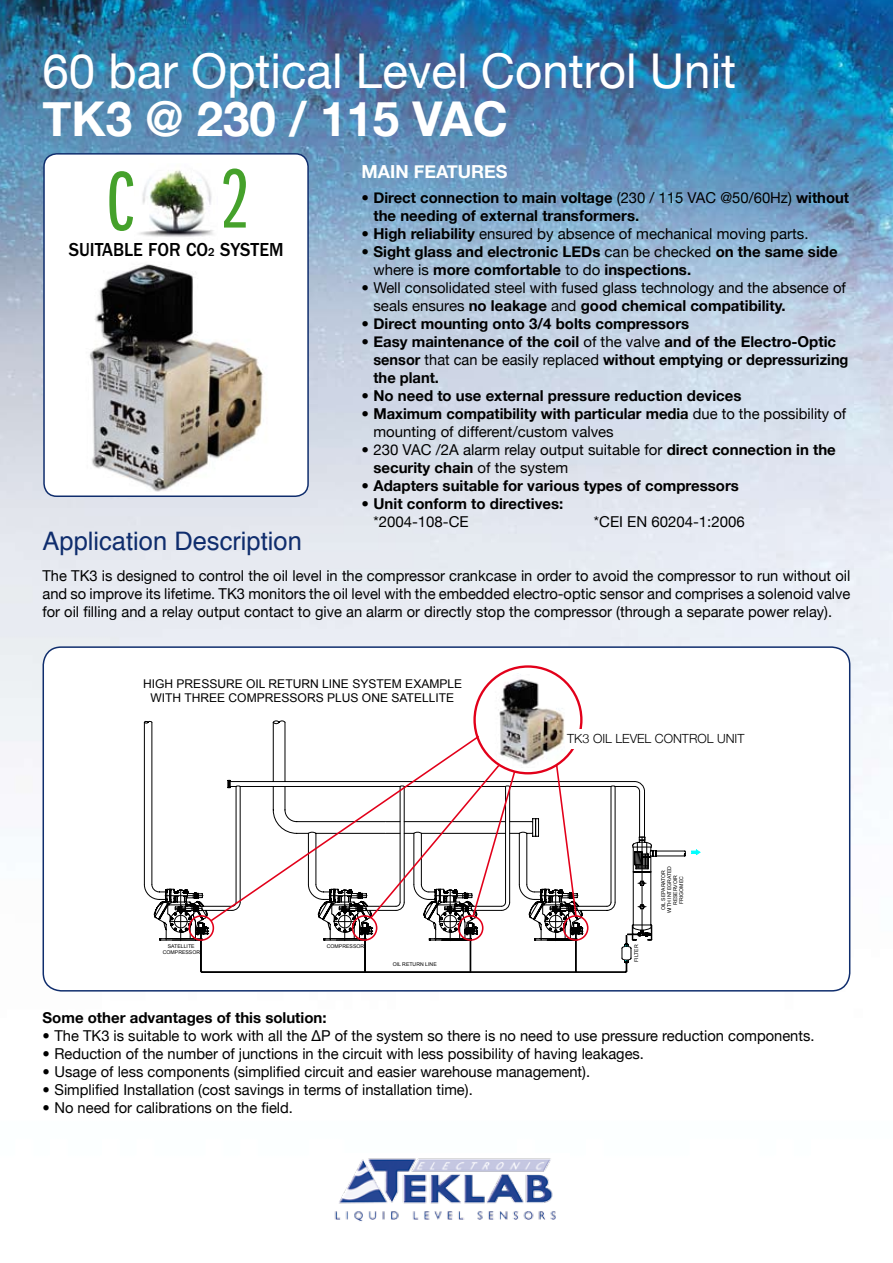
<style>
.page{position:relative;width:893px;height:1263px;background:#fff}
.page>*{position:absolute;margin:0;border:0;box-sizing:border-box;transform-origin:0 0}
.t1{font:48px "Helvetica Neue";color:#fff}
.t2{font:700 48px "Helvetica Neue";color:#fff}
.t3{font:25.5px "Helvetica";color:#0f2d6d}
.t4{font:500 19.5px "Franklin Gothic";color:#000;scale:.93 1}
.t5{font:700 18px "Helvetica Neue";color:#fff}
.t6{font:15px/18px "Helvetica Neue";color:#000}
.t7{font:700 15px/18px "Helvetica Neue";color:#000}
.t8{font:300 12.6px "Helvetica Neue";color:#000}
.t9{font:12px/13.8px "Arial";color:#000;text-align:center}
.t10{font:5.1px/5.8px "Arial";color:#000;text-align:center}
.s1{font-size:12px}
.s2{font-weight:400}
.s3{font-weight:700}
</style>
<div class="page">
<img style="left:0;top:0;width:893px;height:992px">
<img style="left:334px;top:1158px;width:222px;height:64px">
<div style="left:43px;top:647px;width:807px;height:344px;background:#fff;border-radius:18px"></div>
<div style="left:43px;top:646px;width:807px;height:345px;border:2px solid #0f2d6d;border-radius:18px"></div>
<img style="left:488px;top:674px;width:78px;height:89px">
<div style="left:565px;top:729px;width:27px;height:20px;background:#fff"></div>
<svg style="left:272px;top:734px;width:209px;height:29px"></svg>
<svg style="left:144px;top:763px;width:556px;height:210px"></svg>
<div style="left:44px;top:154px;width:264px;height:342px;background:#fff;border-radius:13px"></div>
<div style="left:43px;top:153px;width:266px;height:344px;border:2px solid #0f2d6d;border-radius:13px"></div>
<img style="left:89px;top:264px;width:174px;height:227px">
<img style="left:139px;top:170px;width:74px;height:67px">
<svg style="left:109px;top:171px;width:24px;height:60px"></svg>
<svg style="left:223px;top:168px;width:23px;height:60px"></svg>
<h1 class="t1" style="left:43px;top:43px;width:695px">60 bar Optical Level Control Unit</h1>
<h1 class="t2" style="left:43px;top:89px;width:467px">TK3 @ 230 / 115 VAC</h1>
<h3 class="t4" style="left:69px;top:239px;width:233px">SUITABLE FOR CO<span class="s1">2</span> SYSTEM</h3>
<h2 class="t3" style="left:43px;top:521px;width:261px">Application Description</h2>
<p class="t5" style="left:361px;top:160px;width:147px">Main Features</p>
<p class="t7" style="left:373px;top:189px;width:477px;text-indent:-12px"><span class="s2">•</span> Direct connection to main voltage <span class="s2">(230 / 115 VAC @50/60Hz)</span> without the needing of external transformers.</p>
<p class="t6" style="left:361px;top:225px;width:449px">• <span class="s3">High reliability</span> ensured by absence of mechanical moving parts.</p>
<p class="t7" style="left:373px;top:243px;width:466px;text-indent:-12px"><span class="s2">•</span> Sight glass and electronic LEDs <span class="s2">can be checked</span> on the same side <span class="s2">where is</span> more comfortable <span class="s2">to do</span> inspections.</p>
<p class="t6" style="left:373px;top:279px;width:474px;text-indent:-12px">• Well consolidated steel with fused glass technology and the absence of seals ensures <span class="s3">no leakage</span> and <span class="s3">good chemical compatibility.</span></p>
<p class="t7" style="left:361px;top:315px;width:329px"><span class="s2">•</span> Direct mounting onto 3/4 bolts compressors</p>
<p class="t7" style="left:373px;top:333px;width:477px;text-indent:-12px"><span class="s2">•</span> Easy maintenance of the coil <span class="s2">of the valve</span> and of the Electro-Optic sensor <span class="s2">that can be easily replaced</span> without emptying or depressurizing the plant.</p>
<p class="t7" style="left:361px;top:387px;width:382px"><span class="s2">•</span> No need to use external pressure reduction devices</p>
<p class="t6" style="left:373px;top:405px;width:474px;text-indent:-12px">• <span class="s3">Maximum compatibility with particular media</span> due to the possibility of mounting of different/custom valves</p>
<p class="t6" style="left:373px;top:441px;width:464px;text-indent:-12px">• 230 VAC /2A alarm relay output suitable for <span class="s3">direct connection in the security chain</span> of the system</p>
<p class="t7" style="left:361px;top:477px;width:379px"><span class="s2">•</span> Adapters suitable for various types of compressors</p>
<p class="t7" style="left:373px;top:495px;width:191px;text-indent:-12px"><span class="s2">•</span> Unit conform to directives: <span class="s2">*2004-108-CE</span></p>
<p class="t6" style="left:594px;top:513px;width:152px">*CEI EN 60204-1:2006</p>
<p class="t6" style="left:43px;top:566px;width:809px;text-align:justify">The TK3 is designed to control the oil level in the compressor crankcase in order to avoid the compressor to run without oil and so improve its lifetime. TK3 monitors the oil level with the embedded electro-optic sensor and comprises a solenoid valve for oil filling and a relay output contact to give an alarm or directly stop the compressor (through a separate power relay).</p>
<p class="t9" style="left:143px;top:677px;width:321px">HIGH PRESSURE OIL RETURN LINE SYSTEM EXAMPLE<br>WITH THREE COMPRESSORS PLUS ONE SATELLITE</p>
<p class="t10" style="left:163px;top:943px;width:39px">SATELLITE<br>COMPRESSOR</p>
<p class="t10" style="left:327px;top:943px;width:39px">COMPRESSOR</p>
<p class="t10" style="left:393px;top:962px;width:46px">OIL RETURN LINE</p>
<p class="t8" style="left:567px;top:731px;width:179px">TK3 OIL LEVEL CONTROL UNIT</p>
<p class="t10" style="left:633px;top:962px;width:19px;rotate:-90deg">FILTER</p>
<p class="t10" style="left:661px;top:913px;width:49px;rotate:-90deg">OIL SEPARATOR<br>WITH INTEGRATED<br>RESERVOIR<br>FRIGOMEC</p>
<p class="t7" style="left:43px;top:1009px;width:286px">Some other advantages of this solution:</p>
<p class="t6" style="left:43px;top:1027px;width:773px">• The TK3 is suitable to work with all the ΔP of the system so there is no need to use pressure reduction components.</p>
<p class="t6" style="left:43px;top:1045px;width:603px">• Reduction of the number of junctions in the circuit with less possibility of having leakages.</p>
<p class="t6" style="left:43px;top:1063px;width:549px">• Usage of less components (simplified circuit and easier warehouse management).</p>
<p class="t6" style="left:43px;top:1081px;width:432px">• Simplified Installation (cost savings in terms of installation time).</p>
<p class="t6" style="left:43px;top:1099px;width:252px">• No need for calibrations on the field.</p>
</div>
